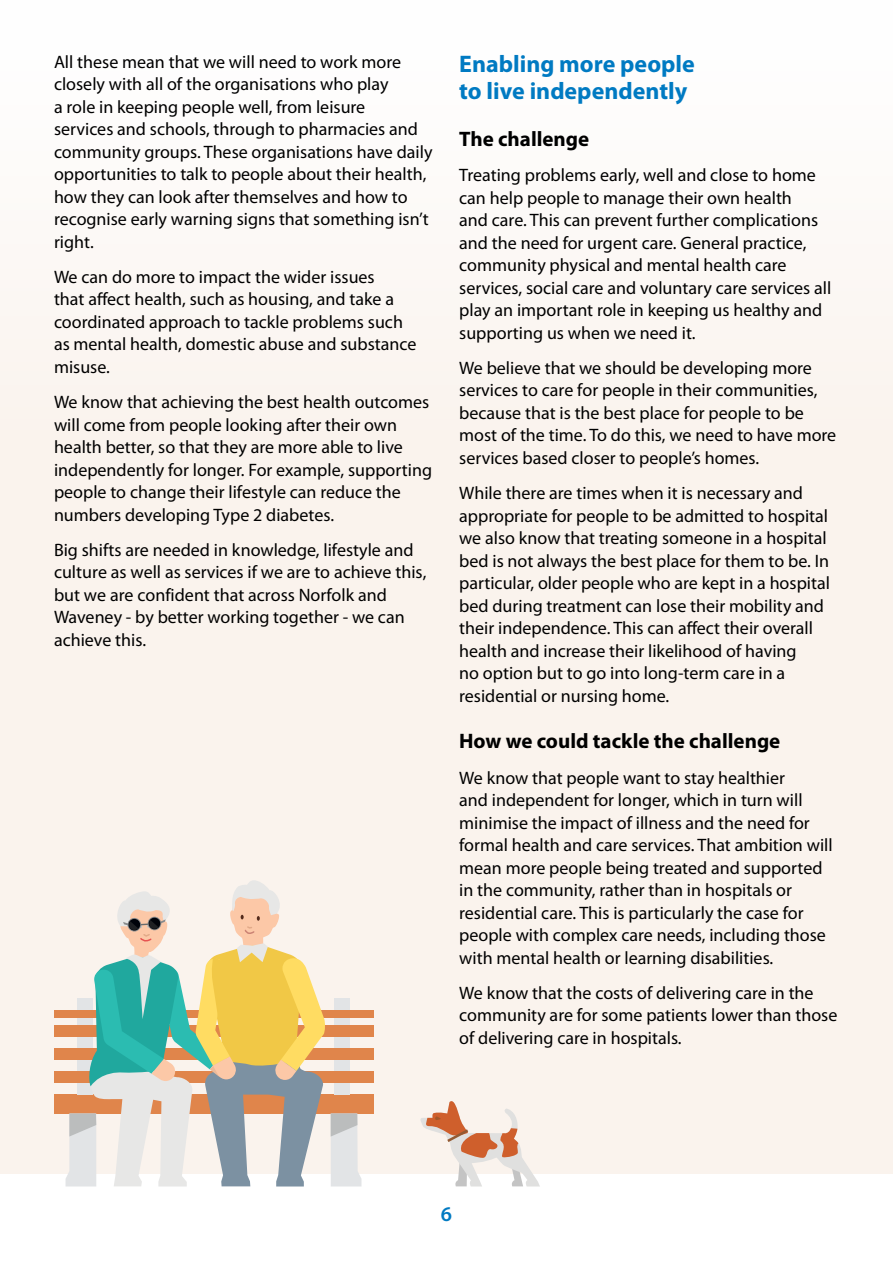
<style>
.page{position:relative;width:893px;height:1263px;background:#fff}
.page>*{position:absolute;margin:0;border:0;box-sizing:border-box;transform-origin:0 0}
.t1{font:700 24px/27px "Myriad Pro";color:#007ac2}
.t2{font:700 21px "Myriad Pro";color:#000}
.t3{font:600 21px "Myriad Pro";color:#007ac2}
.t4{font:18px/22.5px "Myriad Pro";color:#000}
</style>
<div class="page">
<div style="left:0;top:0;width:893px;height:1174px;background:#faf3ed"></div>
<div style="left:54px;top:1094px;width:319px;height:19px;background:#e0854b"></div>
<svg style="left:331px;top:1113px;width:30px;height:73px;background:#dcdcdd"></svg>
<div style="left:335px;top:998px;width:15px;height:96px;background:#e2e4e6"></div>
<div style="left:54px;top:1048px;width:319px;height:12px;background:#e0854b"></div>
<div style="left:54px;top:1025px;width:319px;height:11px;background:#e0854b"></div>
<div style="left:54px;top:1010px;width:319px;height:7px;background:#e0854b"></div>
<div style="left:54px;top:1071px;width:319px;height:12px;background:#e0854b"></div>
<svg style="left:420px;top:1101px;width:120px;height:85px"></svg>
<svg style="left:66px;top:880px;width:259px;height:306px"></svg>
<p class="t4" style="left:54px;top:50px;width:380px">All these mean that we will need to work more closely with all of the organisations who play<br>a role in keeping people well, from leisure<br>services and schools, through to pharmacies and community groups. These organisations have daily opportunities to talk to people about their health, how they can look after themselves and how to recognise early warning signs that something isn’t right.</p>
<p class="t4" style="left:54px;top:265px;width:364px">We can do more to impact the wider issues<br>that affect health, such as housing, and take a coordinated approach to tackle problems such as mental health, domestic abuse and substance misuse.</p>
<p class="t4" style="left:54px;top:390px;width:380px">We know that achieving the best health outcomes will come from people looking after their own health better, so that they are more able to live independently for longer. For example, supporting people to change their lifestyle can reduce the numbers developing Type 2 diabetes.</p>
<p class="t4" style="left:54px;top:538px;width:374px">Big shifts are needed in knowledge, lifestyle and culture as well as services if we are to achieve this, but we are confident that across Norfolk and Waveney - by better working together - we can achieve this.</p>
<h1 class="t1" style="left:459px;top:50px;width:237px">Enabling more people to live independently</h1>
<p class="t2" style="left:459px;top:125px;width:132px">The challenge</p>
<p class="t4" style="left:459px;top:163px;width:374px">Treating problems early, well and close to home can help people to manage their own health<br>and care. This can prevent further complications and the need for urgent care. General practice, community physical and mental health care services, social care and voluntary care services all play an important role in keeping us healthy and supporting us when we need it.</p>
<p class="t4" style="left:459px;top:356px;width:379px">We believe that we should be developing more services to care for people in their communities, because that is the best place for people to be most of the time. To do this, we need to have more services based closer to people’s homes.</p>
<p class="t4" style="left:459px;top:481px;width:372px">While there are times when it is necessary and appropriate for people to be admitted to hospital we also know that treating someone in a hospital bed is not always the best place for them to be. In particular, older people who are kept in a hospital bed during treatment can lose their mobility and their independence. This can affect their overall health and increase their likelihood of having<br>no option but to go into long-term care in a residential or nursing home.</p>
<p class="t2" style="left:459px;top:728px;width:323px">How we could tackle the challenge</p>
<p class="t4" style="left:459px;top:766px;width:375px">We know that people want to stay healthier<br>and independent for longer, which in turn will minimise the impact of illness and the need for formal health and care services. That ambition will mean more people being treated and supported in the community, rather than in hospitals or residential care. This is particularly the case for people with complex care needs, including those with mental health or learning disabilities.</p>
<p class="t4" style="left:459px;top:981px;width:380px">We know that the costs of delivering care in the community are for some patients lower than those of delivering care in hospitals.</p>
<p class="t3" style="left:441px;top:1201px;width:13px">6</p>
</div>
